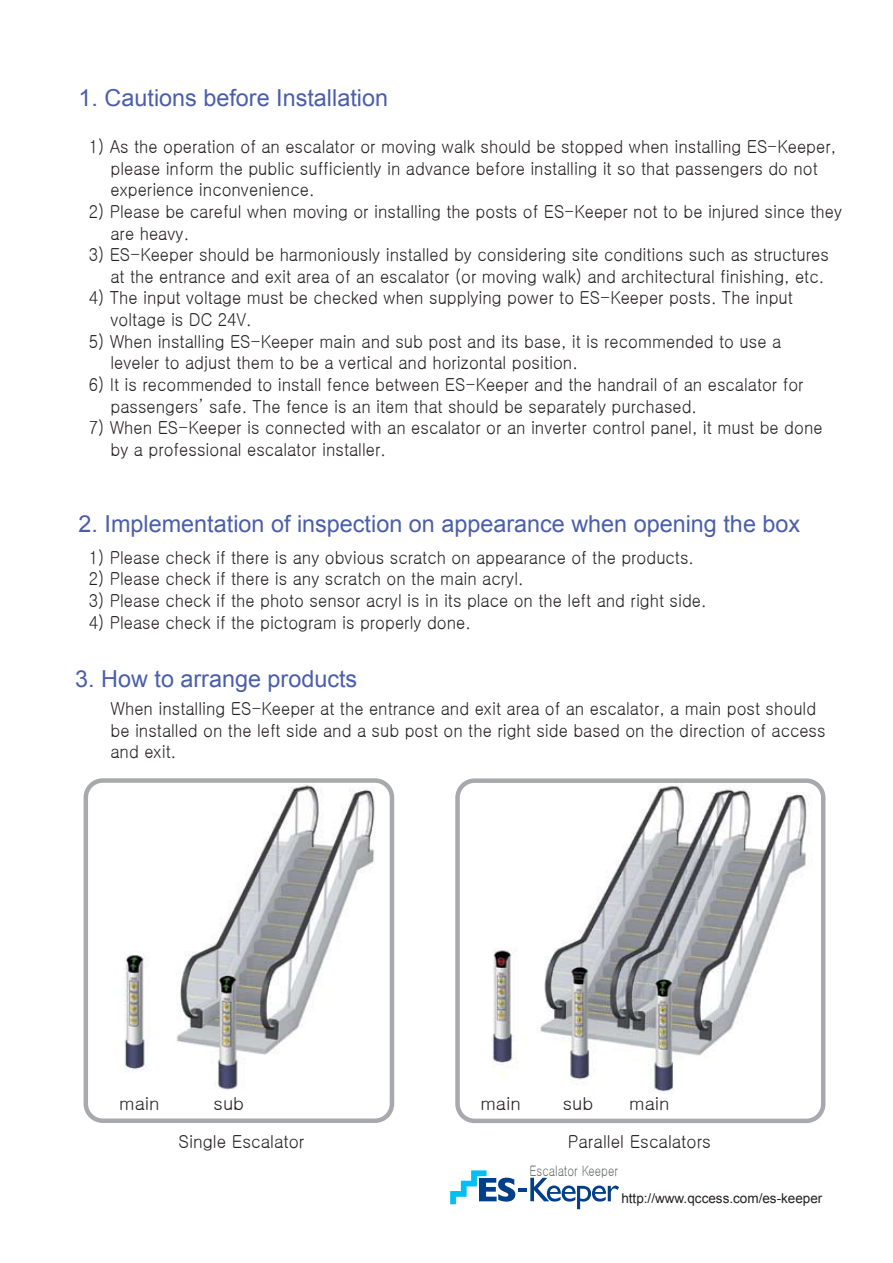
<style>
.page{position:relative;width:893px;height:1263px;background:#fff}
.page>*{position:absolute;margin:0;border:0;box-sizing:border-box;transform-origin:0 0}
.t1{font:23.4px "Arial";color:#4b5eaa}
.t2{font:18px/21.6px "Gulim";color:#231f20;scale:.91 1}
.t3{font:18px "Gulim";color:#231f20;scale:.93 1}
.t4{font:18px "Gulim";color:#231f20}
.t5{font:14.4px "Gulim";color:#696d6d;scale:.78 1}
.t6{font:13.5px "Arial";color:#231f20}
</style>
<div class="page">
<img style="left:124px;top:783px;width:260px;height:307px">
<img style="left:460px;top:783px;width:360px;height:311px">
<div style="left:84px;top:778px;width:310px;height:345px;border:4px solid #a7a9ac;border-radius:17px"></div>
<div style="left:455px;top:778px;width:370px;height:345px;border:4px solid #a7a9ac;border-radius:17px"></div>
<svg style="left:450px;top:1170px;width:169px;height:39px"></svg>
<p class="t1" style="left:79px;top:83px;width:311px">1. Cautions before Installation</p>
<p class="t2" style="left:110px;top:136px;width:799px;text-indent:-22px">1) As the operation of an escalator or moving walk should be stopped when installing ES-Keeper, please inform the public sufficiently in advance before installing it so that passengers do not experience inconvenience.</p>
<p class="t2" style="left:110px;top:201px;width:806px;text-indent:-22px">2) Please be careful when moving or installing the posts of ES-Keeper not to be injured since they are heavy.</p>
<p class="t2" style="left:89px;top:244px;width:815px;text-align:right">3) ES-Keeper should be harmoniously installed by considering site conditions such as structures at the entrance and exit area of an escalator (or moving walk) and architectural finishing, etc.</p>
<p class="t2" style="left:110px;top:287px;width:751px;text-indent:-22px">4) The input voltage must be checked when supplying power to ES-Keeper posts. The input voltage is DC 24V.</p>
<p class="t2" style="left:110px;top:330px;width:739px;text-indent:-22px">5) When installing ES-Keeper main and sub post and its base, it is recommended to use a leveler to adjust them to be a vertical and horizontal position.</p>
<p class="t2" style="left:110px;top:374px;width:763px;text-indent:-22px">6) It is recommended to install fence between ES-Keeper and the handrail of an escalator for passengers’ safe. The fence is an item that should be separately purchased.</p>
<p class="t2" style="left:110px;top:417px;width:784px;text-indent:-22px">7) When ES-Keeper is connected with an escalator or an inverter control panel, it must be done by a professional escalator installer.</p>
<p class="t1" style="left:79px;top:508px;width:723px">2. Implementation of inspection on appearance when opening the box</p>
<p class="t2" style="left:89px;top:546px;width:667px">1) Please check if there is any obvious scratch on appearance of the products.</p>
<p class="t2" style="left:89px;top:568px;width:479px">2) Please check if there is any scratch on the main acryl.</p>
<p class="t2" style="left:89px;top:590px;width:680px">3) Please check if the photo sensor acryl is in its place on the left and right side.</p>
<p class="t2" style="left:89px;top:611px;width:421px">4) Please check if the pictogram is properly done.</p>
<p class="t1" style="left:75px;top:664px;width:284px">3. How to arrange products</p>
<p class="t2" style="left:110px;top:698px;width:787px">When installing ES-Keeper at the entrance and exit area of an escalator, a main post should be installed on the left side and a sub post on the right side based on the direction of access and exit.</p>
<p class="t4" style="left:119px;top:1095px;width:42px">main</p>
<p class="t4" style="left:214px;top:1095px;width:32px">sub</p>
<p class="t4" style="left:480px;top:1095px;width:42px">main</p>
<p class="t4" style="left:563px;top:1095px;width:32px">sub</p>
<p class="t4" style="left:629px;top:1095px;width:42px">main</p>
<p class="t3" style="left:178px;top:1132px;width:137px">Single Escalator</p>
<p class="t3" style="left:568px;top:1132px;width:155px">Parallel Escalators</p>
<p class="t5" style="left:529px;top:1163px;width:115px">Escalator Keeper</p>
<p class="t6" style="left:621px;top:1189px;width:203px">http://www.qccess.com/es-keeper</p>
</div>
